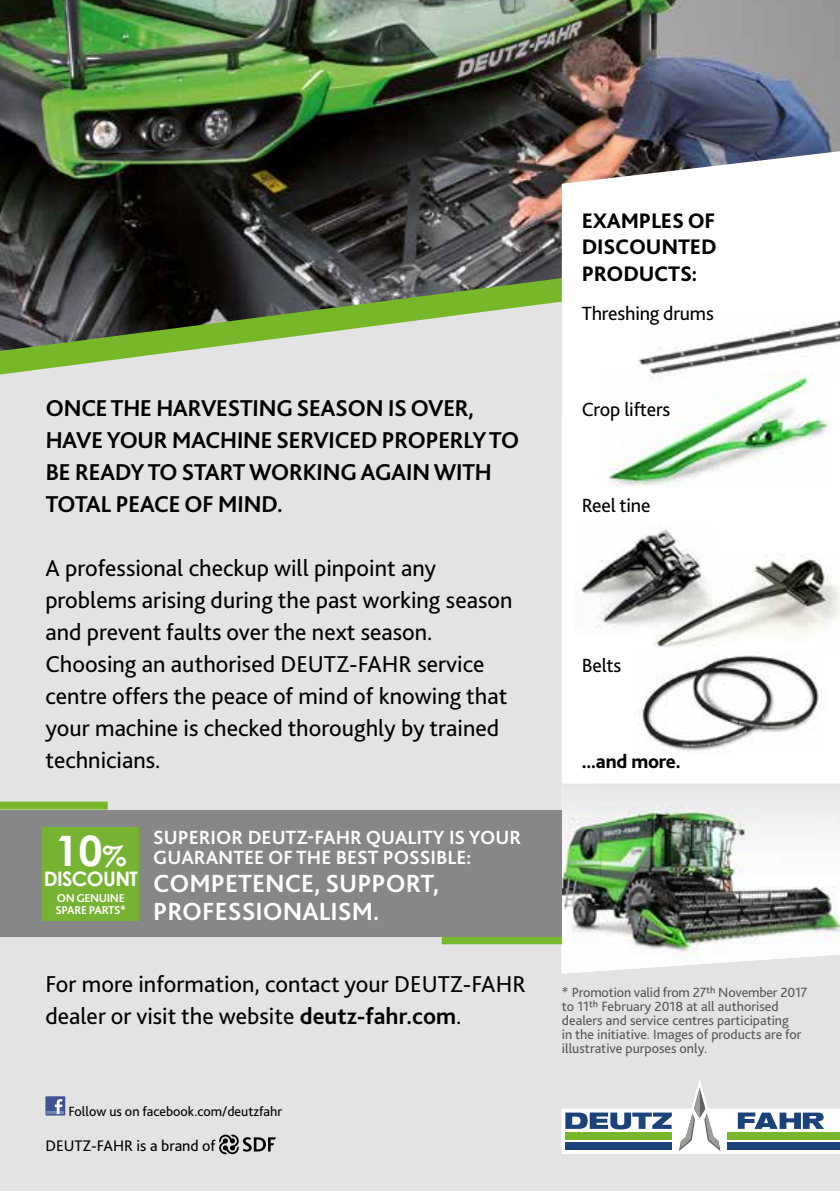
<style>
.page{position:relative;width:840px;height:1191px;background:#fff}
.page>*{position:absolute;margin:0;border:0;box-sizing:border-box;transform-origin:0 0}
.t1{font:700 42px "Century Gothic";color:#fff}
.t2{font:700 26px/28px "Bliss 2";color:#fff}
.t3{font:24px/32px "Bliss 2";color:#000}
.t4{font:700 24px/32px "Bliss 2";letter-spacing:-.04em;color:#000}
.t5{font:800 22px/26.4px "Bliss 2";letter-spacing:-.01em;color:#000;text-align:justify}
.t6{font:700 20px/20px "Bliss 2";color:#fff}
.t7{font:20px "Bliss 2";letter-spacing:-.01em;color:#000}
.t8{font:800 20px "Bliss 2";letter-spacing:-.01em;color:#000}
.t9{font:700 20px "Century Gothic";letter-spacing:-.03em;color:#fff}
.t10{font:16px "Bliss 2";color:#000}
.t11{font:14px/14px "Bliss 2";color:#575756}
.t12{font:14px "Bliss 2";color:#000}
.t13{font:700 12px/12px "Bliss 2";letter-spacing:-.03em;color:#fff}
.s1{font-size:28px}
.s2{font-weight:700}
</style>
<div class="page">
<div style="left:0;top:0;width:839px;height:1191px;background:#e3e3e3"></div>
<img style="left:0;top:0;width:839px;height:259px">
<svg style="left:0;top:259px;width:561px;height:116px"></svg>
<div style="left:561px;top:151px;width:278px;height:632px;background:#fff"></div>
<img style="left:561px;top:783px;width:278px;height:190px">
<svg style="left:561px;top:1079px;width:278px;height:74px"></svg>
<div style="left:565px;top:1142px;width:106px;height:7px;background:#1b4379"></div>
<div style="left:727px;top:1132px;width:112px;height:8px;background:#76b82a"></div>
<div style="left:727px;top:1142px;width:112px;height:7px;background:#1b4379"></div>
<div style="left:45px;top:1096px;width:20px;height:19px;background:#3e5294"></div>
<hr style="left:47px;top:1111px;width:17px;height:3px;background:#7187b6">
<svg style="left:55px;top:1099px;width:7px;height:15px"></svg>
<svg style="left:219px;top:1134px;width:57px;height:20px"></svg>
<div style="left:441px;top:936px;width:120px;height:8px;background:#76b82a"></div>
<div style="left:0;top:809px;width:561px;height:127px;background:#878787"></div>
<div style="left:0;top:801px;width:108px;height:8px;background:#76b82a"></div>
<div style="left:43px;top:827px;width:96px;height:94px;background:#77b333"></div>
<img style="left:598px;top:371px;width:232px;height:117px">
<img style="left:652px;top:553px;width:187px;height:99px">
<img style="left:573px;top:524px;width:144px;height:111px">
<img style="left:633px;top:651px;width:193px;height:103px">
<img style="left:636px;top:315px;width:203px;height:65px">
<p class="t4" style="left:45px;top:391px;width:475px">ONCE THE HARVESTING SEASON IS OVER,<br>HAVE YOUR MACHINE SERVICED PROPERLY TO<br>BE READY TO START WORKING AGAIN WITH<br>TOTAL PEACE OF MIND.</p>
<p class="t3" style="left:45px;top:551px;width:468px">A professional checkup will pinpoint any problems arising during the past working season and prevent faults over the next season.<br>Choosing an authorised DEUTZ‐FAHR service centre offers the peace of mind of knowing that your machine is checked thoroughly by trained technicians.</p>
<h1 class="t1" style="left:55px;top:819px;width:73px">10<span class="s1">%</span></h1>
<p class="t9" style="left:44px;top:863px;width:96px">DISCOUNT</p>
<p class="t13" style="left:55px;top:891px;width:72px">ON GENUINE<br>SPARE PARTS*</p>
<p class="t6" style="left:153px;top:827px;width:369px">SUPERIOR DEUTZ‐FAHR QUALITY IS YOUR<br>GUARANTEE OF THE BEST POSSIBLE:</p>
<p class="t2" style="left:153px;top:868px;width:287px">COMPETENCE, SUPPORT,<br>PROFESSIONALISM.</p>
<p class="t3" style="left:45px;top:967px;width:481px">For more information, contact your DEUTZ-FAHR dealer or visit the website <span class="s2">deutz-fahr.com</span>.</p>
<p class="t12" style="left:68px;top:1102px;width:215px">Follow us on facebook.com/deutzfahr</p>
<p class="t10" style="left:45px;top:1136px;width:171px">DEUTZ-FAHR is a brand of</p>
<p class="t5" style="left:581px;top:207px;width:136px">EXAMPLES OF DISCOUNTED PRODUCTS:</p>
<p class="t7" style="left:581px;top:301px;width:133px">Threshing drums</p>
<p class="t7" style="left:581px;top:397px;width:90px">Crop lifters</p>
<p class="t7" style="left:581px;top:493px;width:70px">Reel tine</p>
<p class="t7" style="left:581px;top:653px;width:41px">Belts</p>
<p class="t8" style="left:581px;top:749px;width:100px">...and more.</p>
<p class="t11" style="left:561px;top:984px;width:247px">* Promotion valid from 27th November 2017 to 11th February 2018 at all authorised dealers and service centres participating<br>in the initiative. Images of products are for illustrative purposes only.</p>
</div>
